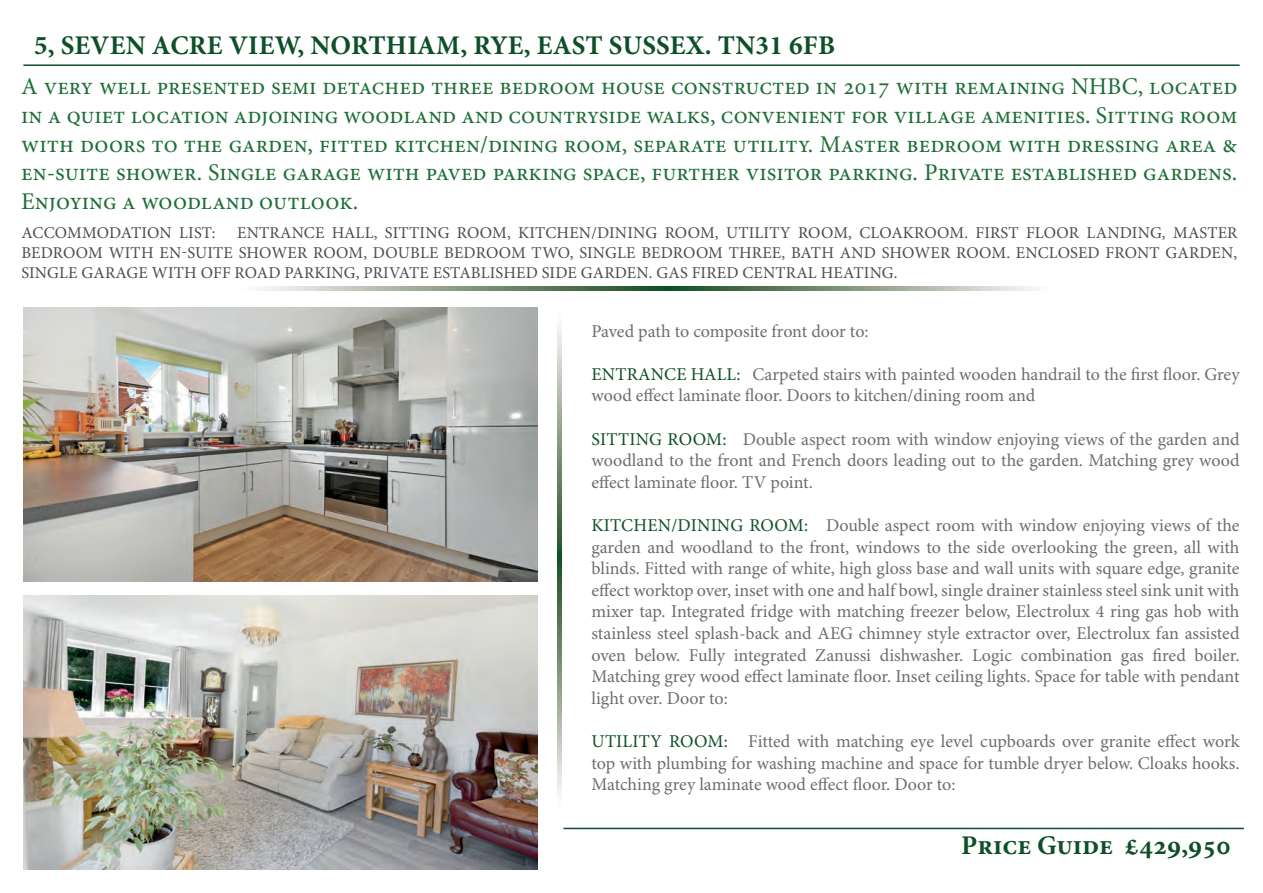
<style>
.page{position:relative;width:1263px;height:893px;background:#fff}
.page>*{position:absolute;margin:0;border:0;box-sizing:border-box;transform-origin:0 0}
.t1{font:700 27px "Minion Pro";color:#0d4f27}
.t2{font:24px/28.8px "Minion Pro";color:#1d6e37;text-align:justify}
.t3{font:18px/21.6px "Minion Pro";letter-spacing:.005em;color:#6c6d70;text-align:justify}
.t4{font:16.5px/19.8px "Minion Pro";letter-spacing:.01em;color:#4b4c4d;text-align:justify}
.s1{color:#0d4f27}
</style>
<div class="page">
<svg style="left:557px;top:324px;width:4px;height:228px"></svg>
<img style="left:23px;top:307px;width:515px;height:275px">
<svg style="left:557px;top:552px;width:4px;height:244px"></svg>
<hr style="left:23px;top:64px;width:1216px;height:2px;background:#0d4f27">
<hr style="left:563px;top:828px;width:681px;height:1px;background:#0d4f27">
<svg style="left:261px;top:286px;width:406px;height:5px;background:#859c84"></svg>
<svg style="left:667px;top:286px;width:368px;height:5px;background:#849b84"></svg>
<img style="left:23px;top:595px;width:515px;height:275px">
<h1 class="t1" style="left:34px;top:26px;width:803px">5, SEVEN ACRE VIEW, NORTHIAM, RYE, EAST SUSSEX. TN31 6FB</h1>
<p class="t2" style="left:21px;top:73px;width:1218px">A very well presented semi detached three bedroom house constructed in 2017 with remaining NHBC, located in a quiet location adjoining woodland and countryside walks, convenient for village amenities. Sitting room with doors to the garden, fitted kitchen/dining room, separate utility. Master bedroom with dressing area &amp; en-suite shower. Single garage with paved parking space, further visitor parking. Private established gardens.<br>Enjoying a woodland outlook.</p>
<p class="t4" style="left:21px;top:223px;width:196px">ACCOMMODATION LIST:</p>
<p class="t4" style="left:21px;top:223px;width:1217px;text-indent:216px">ENTRANCE HALL, SITTING ROOM, KITCHEN/DINING ROOM, UTILITY ROOM, CLOAKROOM. FIRST FLOOR LANDING, MASTER BEDROOM WITH EN-SUITE SHOWER ROOM, DOUBLE BEDROOM TWO, SINGLE BEDROOM THREE, BATH AND SHOWER ROOM. ENCLOSED FRONT GARDEN, SINGLE GARAGE WITH OFF ROAD PARKING, PRIVATE ESTABLISHED SIDE GARDEN. GAS FIRED CENTRAL HEATING.</p>
<p class="t3" style="left:591px;top:321px;width:279px">Paved path to composite front door to:</p>
<p class="t3" style="left:591px;top:364px;width:650px"><span class="s1">ENTRANCE HALL:</span> Carpeted stairs with painted wooden handrail to the first floor. Grey wood effect laminate floor. Doors to kitchen/dining room and</p>
<p class="t3" style="left:591px;top:429px;width:650px"><span class="s1">SITTING ROOM:</span> Double aspect room with window enjoying views of the garden and woodland to the front and French doors leading out to the garden. Matching grey wood effect laminate floor. TV point.</p>
<p class="t3" style="left:591px;top:515px;width:650px"><span class="s1">KITCHEN/DINING ROOM:</span> Double aspect room with window enjoying views of the garden and woodland to the front, windows to the side overlooking the green, all with blinds. Fitted with range of white, high gloss base and wall units with square edge, granite effect worktop over, inset with one and half bowl, single drainer stainless steel sink unit with mixer tap. Integrated fridge with matching freezer below, Electrolux 4 ring gas hob with stainless steel splash-back and AEG chimney style extractor over, Electrolux fan assisted oven below. Fully integrated Zanussi dishwasher. Logic combination gas fired boiler.<br>Matching grey wood effect laminate floor. Inset ceiling lights. Space for table with pendant light over. Door to:</p>
<p class="t3" style="left:591px;top:731px;width:650px"><span class="s1">UTILITY ROOM:</span> Fitted with matching eye level cupboards over granite effect work top with plumbing for washing machine and space for tumble dryer below. Cloaks hooks.<br>Matching grey laminate wood effect floor. Door to:</p>
<h1 class="t1" style="left:961px;top:826px;width:271px">Price Guide £429,950</h1>
</div>
